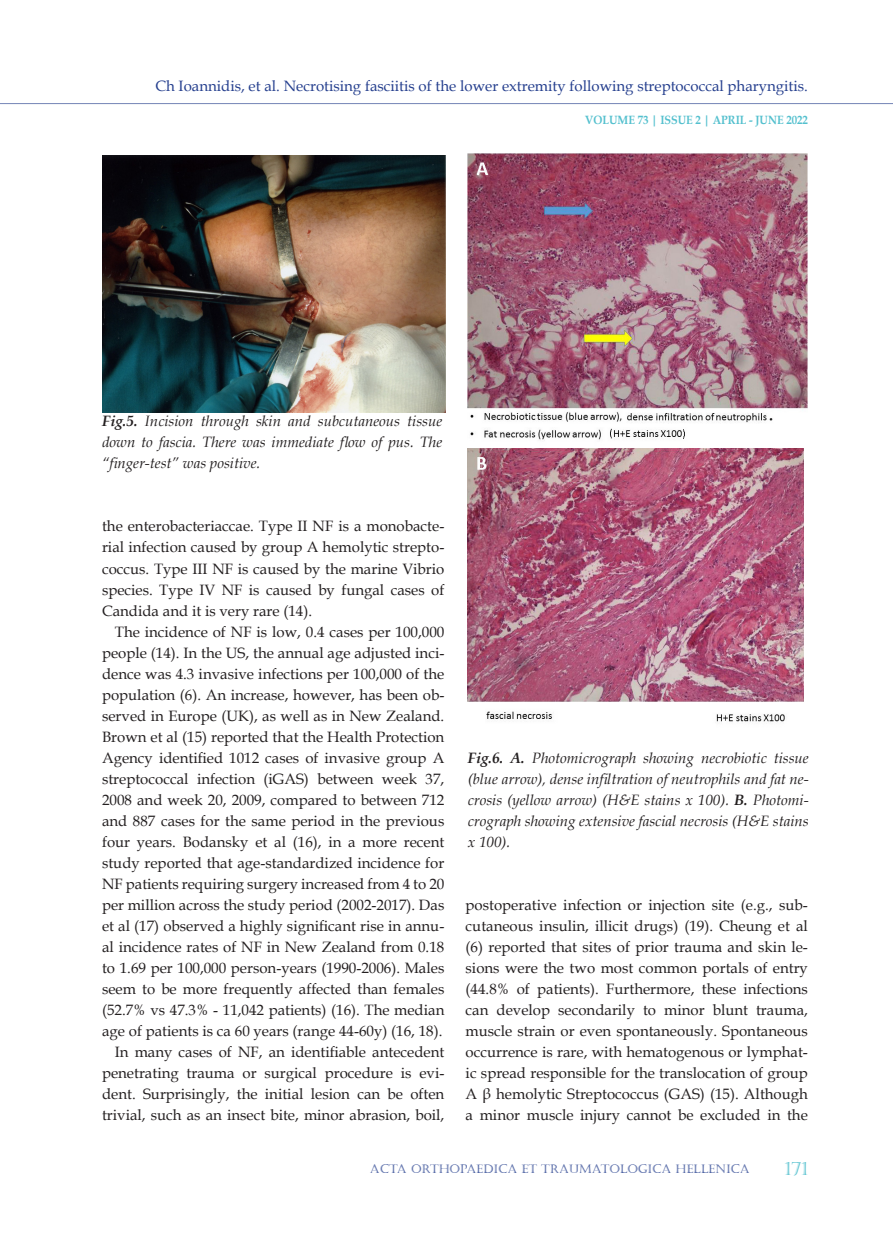
<style>
.page{position:relative;width:893px;height:1234px;background:#fff}
.page>*{position:absolute;margin:0;border:0;box-sizing:border-box;transform-origin:0 0}
.t1{font:18px "Castellar";color:#54c0ce}
.Βασικό{font:15px/21px "Book Antiqua";color:#231f20;text-align:justify}
.Βασικό-2{font:italic 15px/21px "Book Antiqua";color:#231f20;text-align:justify}
.t2{font:15px "Book Antiqua";color:#253f8e}
.t3{font:12px "Castellar";color:#253f8e}
.t4{font:700 12px "Book Antiqua";color:#54c0ce;scale:.9 1}
.s1{font-weight:700}
</style>
<div class="page">
<hr style="left:0;top:103px;width:893px;height:3px;background:#231f20;opacity:.75">
<img style="left:102px;top:155px;width:343px;height:257px">
<img style="left:468px;top:153px;width:340px;height:288px">
<img style="left:468px;top:449px;width:336px;height:273px">
<p class="t2" style="left:155px;top:75px;width:654px">Ch Ioannidis, et al. Necrotising fasciitis of the lower extremity following streptococcal pharyngitis.</p>
<p class="t4" style="left:585px;top:111px;width:249px">VOLUME 73 | ISSUE 2 | APRIL - JUNE 2022</p>
<p class="Βασικό-2" style="left:102px;top:410px;width:342px"><span class="s1">Fig.5.</span> Incision through skin and subcutaneous tissue down to fascia. There was immediate flow of pus. The “finger-test” was positive.</p>
<p class="Βασικό" style="left:102px;top:515px;width:344px">the enterobacteriaccae. Type II NF is a monobacte&shy;rial infection caused by group A hemolytic strepto&shy;coccus. Type III NF is caused by the marine Vibrio species. Type IV NF is caused by fungal cases of Candida and it is very rare (14).</p>
<p class="Βασικό" style="left:102px;top:620px;width:344px;text-indent:13px">The incidence of NF is low, 0.4 cases per 100,000 people (14). In the US, the annual age adjusted inci&shy;dence was 4.3 invasive infections per 100,000 of the population (6). An increase, however, has been ob&shy;served in Europe (UK), as well as in New Zealand.<br>Brown et al (15) reported that the Health Protection Agency identified 1012 cases of invasive group A streptococcal infection (iGAS) between week 37, 2008 and week 20, 2009, compared to between 712 and 887 cases for the same period in the previous four years. Bodansky et al (16), in a more recent study reported that age-standardized incidence for NF patients requiring surgery increased from 4 to 20 per million across the study period (2002-2017). Das et al (17) observed a highly significant rise in annu&shy;al incidence rates of NF in New Zealand from 0.18 to 1.69 per 100,000 person-years (1990-2006). Males seem to be more frequently affected than females (52.7% vs 47.3% - 11,042 patients) (16). The median age of patients is ca 60 years (range 44-60y) (16, 18).</p>
<p class="Βασικό" style="left:102px;top:1040px;width:344px;text-indent:13px">In many cases of NF, an identifiable antecedent penetrating trauma or surgical procedure is evi&shy;dent. Surprisingly, the initial lesion can be often trivial, such as an insect bite, minor abrasion, boil,</p>
<p class="Βασικό-2" style="left:468px;top:746px;width:343px"><span class="s1">Fig.6. A.</span> Photomicrograph showing necrobiotic tissue (blue arrow), dense infiltration of neutrophils and fat ne&shy;crosis (yellow arrow) (H&amp;E stains x 100). <span class="s1">B.</span> Photomi&shy;crograph showing extensive fascial necrosis (H&amp;E stains x 100).</p>
<p class="Βασικό" style="left:466px;top:893px;width:344px">postoperative infection or injection site (e.g., sub&shy;cutaneous insulin, illicit drugs) (19). Cheung et al (6) reported that sites of prior trauma and skin le&shy;sions were the two most common portals of entry (44.8% of patients). Furthermore, these infections can develop secondarily to minor blunt trauma, muscle strain or even spontaneously. Spontaneous occurrence is rare, with hematogenous or lymphat&shy;ic spread responsible for the translocation of group A β hemolytic Streptococcus (GAS) (15). Although a minor muscle injury cannot be excluded in the</p>
<p class="t3" style="left:370px;top:1161px;width:381px">ACTA ORTHOPAEDICA ET TRAUMATOLOGICA HELLENICA</p>
<p class="t1" style="left:784px;top:1157px;width:25px">171</p>
</div>
